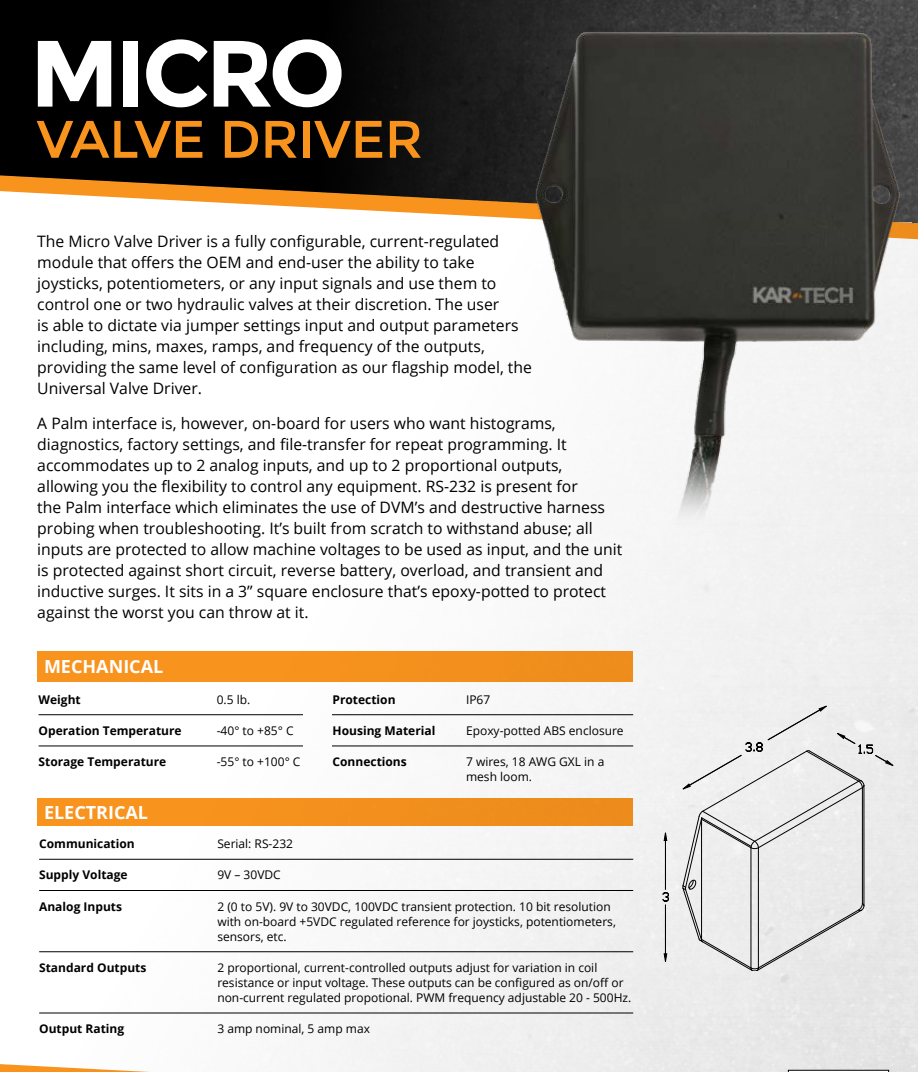
<style>
.page{position:relative;width:918px;height:1072px;background:#fff}
.page>*{position:absolute;margin:0;border:0;box-sizing:border-box;transform-origin:0 0}
.t1{font:700 93.9px "Montserrat";letter-spacing:-.05em;color:#fff}
.t2{font:52.65px "Montserrat";letter-spacing:-.005em;color:#f8931e}
.t3{font:700 18px "Open Sans";color:#fff}
.t4{font:15.75px/21px "Open Sans";color:#000}
.t5{font:12px/15px "Open Sans";color:#000}
.t6{font:700 12px "Open Sans";color:#000}
</style>
<div class="page">
<img style="left:0;top:0;width:918px;height:1062px">
<svg style="left:0;top:1062px;width:918px;height:10px"></svg>
<hr style="left:665px;top:840px;width:1px;height:49px;background:#000">
<hr style="left:665px;top:904px;width:1px;height:49px;background:#000">
<svg style="left:663px;top:827px;width:5px;height:14px"></svg>
<svg style="left:663px;top:952px;width:5px;height:14px"></svg>
<svg style="left:662px;top:891px;width:8px;height:10px"></svg>
<svg style="left:678px;top:703px;width:220px;height:267px"></svg>
<img style="left:422px;top:0;width:496px;height:528px">
<h1 class="t1" style="left:30px;top:19px;width:318px">MICRO</h1>
<h2 class="t2" style="left:37px;top:109px;width:388px">VALVE DRIVER</h2>
<p class="t4" style="left:37px;top:231px;width:496px">The Micro Valve Driver is a fully configurable, current-regulated module that offers the OEM and end-user the ability to take joysticks, potentiometers, or any input signals and use them to control one or two hydraulic valves at their discretion. The user<br>is able to dictate via jumper settings input and output parameters including, mins, maxes, ramps, and frequency of the outputs, providing the same level of configuration as our flagship model, the Universal Valve Driver.</p>
<p class="t4" style="left:37px;top:412px;width:587px">A Palm interface is, however, on-board for users who want histograms, diagnostics, factory settings, and file-transfer for repeat programming. It accommodates up to 2 analog inputs, and up to 2 proportional outputs, allowing you the flexibility to control any equipment. RS-232 is present for<br>the Palm interface which eliminates the use of DVM’s and destructive harness probing when troubleshooting. It’s built from scratch to withstand abuse; all inputs are protected to allow machine voltages to be used as input, and the unit is protected against short circuit, reverse battery, overload, and transient and inductive surges. It sits in a 3” square enclosure that’s epoxy-potted to protect against the worst you can throw at it.</p>
<p class="t3" style="left:44px;top:659px;width:121px">MECHANICAL</p>
<p class="t6" style="left:39px;top:694px;width:44px">Weight</p>
<p class="t5" style="left:217px;top:691px;width:35px">0.5 lb.</p>
<p class="t6" style="left:333px;top:694px;width:65px">Protection</p>
<p class="t5" style="left:466px;top:691px;width:26px">IP67</p>
<p class="t6" style="left:39px;top:725px;width:145px">Operation Temperature</p>
<p class="t5" style="left:217px;top:722px;width:78px">-40° to +85° C</p>
<p class="t6" style="left:333px;top:725px;width:104px">Housing Material</p>
<p class="t5" style="left:466px;top:722px;width:159px">Epoxy-potted ABS enclosure</p>
<p class="t6" style="left:39px;top:756px;width:129px">Storage Temperature</p>
<p class="t5" style="left:217px;top:753px;width:85px">-55° to +100° C</p>
<p class="t6" style="left:333px;top:756px;width:76px">Connections</p>
<p class="t5" style="left:466px;top:753px;width:140px">7 wires, 18 AWG GXL in a mesh loom.</p>
<p class="t3" style="left:44px;top:805px;width:106px">ELECTRICAL</p>
<p class="t6" style="left:39px;top:838px;width:97px">Communication</p>
<p class="t5" style="left:217px;top:835px;width:77px">Serial: RS-232</p>
<p class="t6" style="left:39px;top:869px;width:90px">Supply Voltage</p>
<p class="t5" style="left:217px;top:866px;width:65px">9V – 30VDC</p>
<p class="t6" style="left:39px;top:901px;width:84px">Analog Inputs</p>
<p class="t5" style="left:217px;top:898px;width:400px">2 (0 to 5V). 9V to 30VDC, 100VDC transient protection. 10 bit resolution with on-board +5VDC regulated reference for joysticks, potentiometers, sensors, etc.</p>
<p class="t6" style="left:39px;top:962px;width:109px">Standard Outputs</p>
<p class="t5" style="left:217px;top:959px;width:416px">2 proportional, current-controlled outputs adjust for variation in coil resistance or input voltage. These outputs can be configured as on/off or non-current regulated propotional. PWM frequency adjustable 20 - 500Hz.</p>
<p class="t6" style="left:39px;top:1023px;width:87px">Output Rating</p>
<p class="t5" style="left:217px;top:1020px;width:154px">3 amp nominal, 5 amp max</p>
</div>
